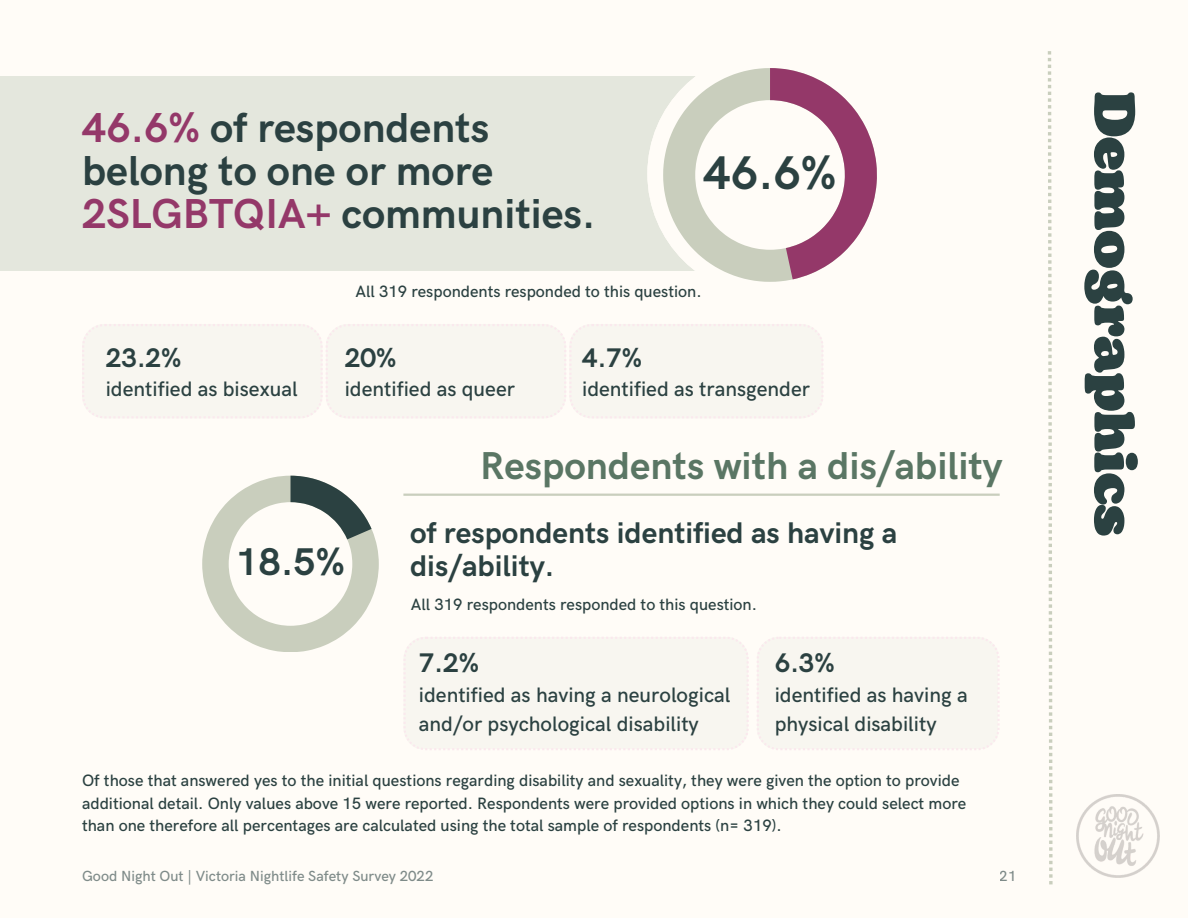
<style>
.page{position:relative;width:1188px;height:918px;background:#fffcf7}
.page>*{position:absolute;margin:0;border:0;box-sizing:border-box;transform-origin:0 0}
.t1{font:900 57px "Bogart";color:#2b4141}
.t2{font:700 47.4px "HK Grotesk";color:#2b4141}
.t3{font:700 42px/42.8px "HK Grotesk";color:#2b4141}
.t4{font:700 39px "HK Grotesk";color:#5a7664}
.t5{font:700 38.7px "HK Grotesk";color:#2b4141}
.t6{font:700 30px/33.8px "HK Grotesk";color:#2b4141}
.t7{font:700 27px "HK Grotesk";color:#2b4141}
.t8{font:500 21px/29.2px "HK Grotesk";color:#2b4141}
.t9{font:500 16.5px/22.5px "HK Grotesk";color:#2b4141}
.t10{font:500 14.7px "HK Grotesk";color:#2b4141}
.s1{color:#943869}
</style>
<div class="page">
<img style="left:1076px;top:794px;width:84px;height:84px">
<svg style="left:1048px;top:51px;width:5px;height:833px"></svg>
<div style="left:0;top:76px;width:755px;height:194px;background:#e4e7dd"></div>
<svg style="left:647px;top:114px;width:16px;height:157px"></svg>
<svg style="left:663px;top:68px;width:131px;height:214px;fill:#fffcf7"></svg>
<svg style="left:770px;top:68px;width:107px;height:211px"></svg>
<svg style="left:202px;top:476px;width:177px;height:176px"></svg>
<hr style="left:403px;top:494px;width:597px;height:2px;background:#c9cebd">
<svg style="left:757px;top:637px;width:243px;height:113px"></svg>
<svg style="left:82px;top:324px;width:741px;height:94px"></svg>
<svg style="left:403px;top:637px;width:346px;height:113px"></svg>
<h3 class="t3" style="left:82px;top:108px;width:515px"><span class="s1">46.6%</span> of respondents belong to one or more<br><span class="s1">2SLGBTQIA+</span> communities.</h3>
<h2 class="t2" style="left:704px;top:146px;width:135px">46.6%</h2>
<h3 class="t7" style="left:106px;top:343px;width:77px">23.2%</h3>
<p class="t8" style="left:106px;top:376px;width:193px">identified as bisexual</p>
<p class="t9" style="left:356px;top:281px;width:348px">All 319 respondents responded to this question.</p>
<h3 class="t7" style="left:345px;top:343px;width:53px">20%</h3>
<p class="t8" style="left:345px;top:376px;width:172px">identified as queer</p>
<h3 class="t7" style="left:582px;top:343px;width:62px">4.7%</h3>
<p class="t8" style="left:582px;top:376px;width:229px">identified as transgender</p>
<h3 class="t4" style="left:480px;top:444px;width:524px">Respondents with a dis/ability</h3>
<h3 class="t5" style="left:236px;top:540px;width:110px">18.5%</h3>
<h3 class="t6" style="left:410px;top:517px;width:489px">of respondents identified as having a dis/ability.</h3>
<p class="t9" style="left:411px;top:594px;width:348px">All 319 respondents responded to this question.</p>
<h3 class="t7" style="left:419px;top:648px;width:62px">7.2%</h3>
<p class="t8" style="left:419px;top:681px;width:313px">identified as having a neurological and/or psychological disability</p>
<h3 class="t7" style="left:775px;top:648px;width:62px">6.3%</h3>
<p class="t8" style="left:775px;top:681px;width:194px">identified as having a physical disability</p>
<p class="t9" style="left:82px;top:770px;width:886px">Of those that answered yes to the initial questions regarding disability and sexuality, they were given the option to provide additional detail. Only values above 15 were reported. Respondents were provided options in which they could select more than one therefore all percentages are calculated using the total sample of respondents (n= 319).</p>
<p class="t10" style="left:82px;top:868px;width:353px">Good Night Out | Victoria Nightlife Safety Survey 2022</p>
<p class="t10" style="left:1000px;top:868px;width:18px">21</p>
<h1 class="t1" style="left:1155px;top:92px;width:446px;rotate:90deg">Demographics</h1>
</div>
